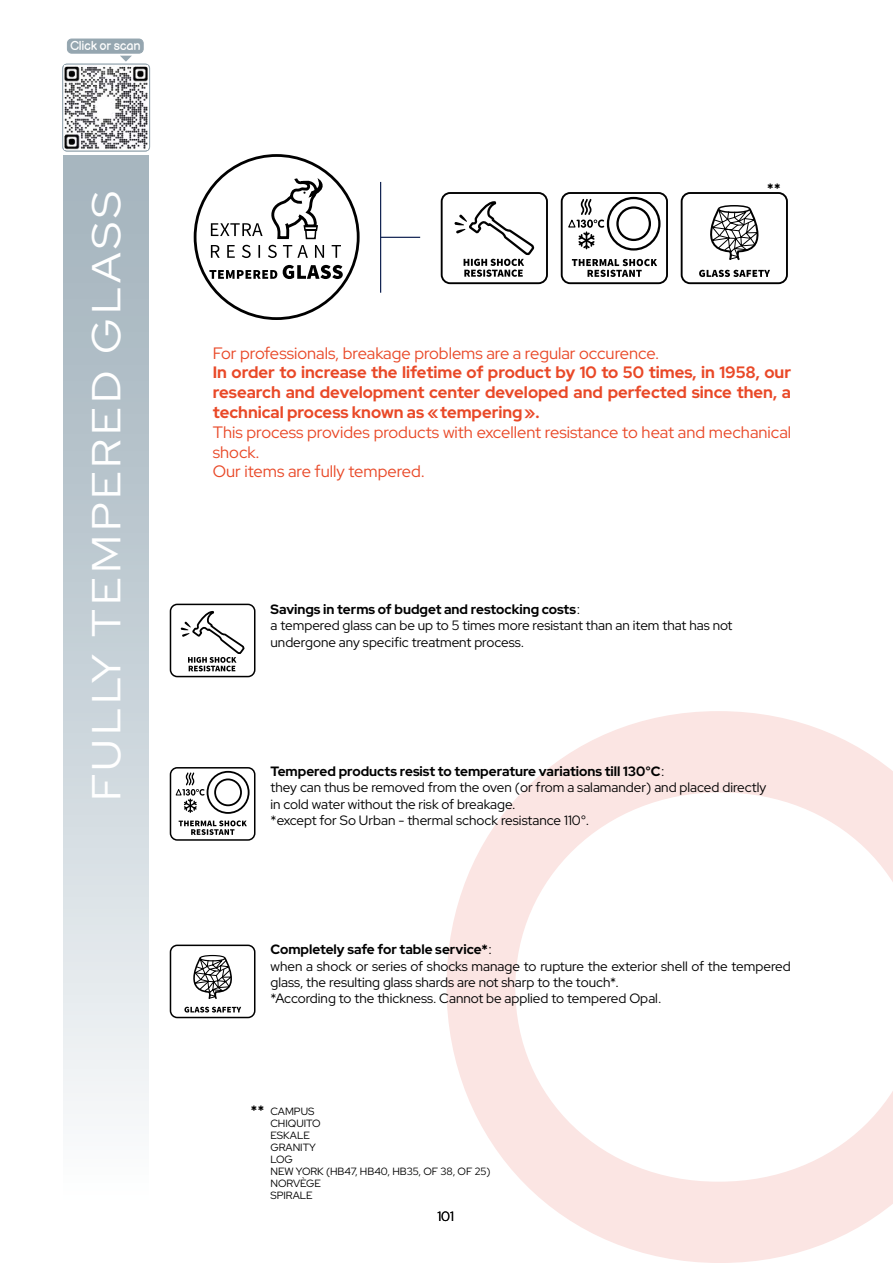
<style>
.page{position:relative;width:893px;height:1263px;background:#fff}
.page>*{position:absolute;margin:0;border:0;box-sizing:border-box;transform-origin:0 0}
.t1{font:40.5px "Red Hat Display";letter-spacing:.085em;color:#fff;scale:1.11 1}
.t2{font:700 16.5px/19.8px "Red Hat Display";color:#e94928;text-align:justify}
.t3{font:16.5px/19.8px "Red Hat Display";color:#e94928}
.t4{font:13.5px/16.2px "Red Hat Display";color:#000}
.t5{font:700 13.5px "Red Hat Display";color:#000}
.t6{font:12.75px "Balsamiq Sans";letter-spacing:-.02em;color:#fff}
.t7{font:10.5px/12px "Red Hat Display";color:#000}
.s1{font-weight:700}
.s2{font-weight:700;font-size:13.5px}
</style>
<div class="page">
<div style="left:64px;top:156px;width:85px;height:1043px;background:linear-gradient(to bottom,#9eafb9,#f8fafb)"></div>
<svg style="left:446px;top:711px;width:447px;height:552px"></svg>
<div style="left:170px;top:944px;width:85px;height:74px;border:2px solid #000;border-radius:7px"></div>
<div style="left:199px;top:955px;width:27px;height:6px;border:1px solid #000;border-radius:50%"></div>
<svg style="left:193px;top:957px;width:39px;height:42px"></svg>
<svg style="left:184px;top:1007px;width:57px;height:5px"></svg>
<div style="left:170px;top:604px;width:85px;height:73px;border:2px solid #000;border-radius:7px"></div>
<svg style="left:181px;top:611px;width:64px;height:60px"></svg>
<div style="left:170px;top:767px;width:85px;height:74px;border:2px solid #000;border-radius:7px"></div>
<svg style="left:175px;top:772px;width:29px;height:41px"></svg>
<div style="left:214px;top:778px;width:28px;height:28px;border:2px solid #000;border-radius:50%"></div>
<div style="left:207px;top:771px;width:43px;height:43px;border:2px solid #000;border-radius:50%"></div>
<svg style="left:179px;top:820px;width:68px;height:15px"></svg>
<div style="left:194px;top:154px;width:166px;height:166px;border:3px solid #000;border-radius:50%"></div>
<svg style="left:209px;top:265px;width:134px;height:14px"></svg>
<svg style="left:211px;top:176px;width:130px;height:82px"></svg>
<hr style="left:380px;top:182px;width:1px;height:111px;background:#0e2050">
<hr style="left:381px;top:237px;width:39px;height:1px;background:#0e2050">
<div style="left:681px;top:192px;width:107px;height:92px;border:2px solid #000;border-radius:9px"></div>
<div style="left:718px;top:205px;width:31px;height:7px;background:#525252;border-radius:50%"></div>
<div style="left:718px;top:205px;width:32px;height:8px;border:1px solid #000;border-radius:50%"></div>
<svg style="left:710px;top:207px;width:49px;height:54px"></svg>
<svg style="left:699px;top:270px;width:71px;height:7px"></svg>
<div style="left:441px;top:192px;width:107px;height:92px;border:2px solid #000;border-radius:9px"></div>
<svg style="left:454px;top:201px;width:81px;height:76px"></svg>
<div style="left:561px;top:192px;width:107px;height:92px;border:2px solid #000;border-radius:9px"></div>
<svg style="left:568px;top:198px;width:36px;height:52px"></svg>
<div style="left:616px;top:206px;width:35px;height:35px;border:2px solid #000;border-radius:50%"></div>
<div style="left:607px;top:197px;width:53px;height:54px;border:2px solid #000;border-radius:50%"></div>
<svg style="left:572px;top:259px;width:85px;height:18px"></svg>
<div style="left:62px;top:64px;width:88px;height:87px;border:1px solid #95a6b0;border-radius:4px"></div>
<img style="left:64px;top:66px;width:84px;height:83px">
<div style="left:67px;top:39px;width:76px;height:14px;background:#95a6b0;border-radius:4px"></div>
<div style="left:67px;top:39px;width:77px;height:15px;border:1px solid #95a6b0;border-radius:4px"></div>
<svg style="left:120px;top:56px;width:12px;height:6px"></svg>
<p class="t6" style="left:70px;top:36px;width:72px">Click or scan</p>
<h1 class="t1" style="left:80px;top:801px;width:551px;rotate:-90deg">FULLY TEMPERED GLASS</h1>
<p class="t5" style="left:767px;top:179px;width:15px">* *</p>
<p class="t3" style="left:213px;top:342px;width:448px">For professionals, breakage problems are a regular occurence.</p>
<p class="t2" style="left:213px;top:362px;width:580px">In order to increase the lifetime of product by 10 to 50 times, in 1958, our research and development center developed and perfected since then, a technical process known as «tempering».</p>
<p class="t3" style="left:213px;top:422px;width:580px">This process provides products with excellent resistance to heat and mechanical shock.<br>Our items are fully tempered.</p>
<p class="t4" style="left:271px;top:601px;width:464px"><span class="s1">Savings in terms of budget and restocking costs</span>:<br>a tempered glass can be up to 5 times more resistant than an item that has not undergone any specific treatment process.</p>
<p class="t4" style="left:271px;top:763px;width:497px"><span class="s1">Tempered products resist to temperature variations till 130°C</span>:<br>they can thus be removed from the oven (or from a salamander) and placed directly in cold water without the risk of breakage.<br>*except for So Urban - thermal schock resistance 110°.</p>
<p class="t4" style="left:271px;top:941px;width:522px"><span class="s1">Completely safe for table service*</span>:<br>when a shock or series of shocks manage to rupture the exterior shell of the tempered glass, the resulting glass shards are not sharp to the touch*.<br>*According to the thickness. Cannot be applied to tempered Opal.</p>
<p class="t7" style="left:270px;top:1105px;width:222px;text-indent:-20px"><span class="s2">* *</span> CAMPUS<br>CHIQUITO<br>ESKALE<br>GRANITY<br>LOG<br>NEW YORK (HB47, HB40, HB35, OF 38, OF 25)<br>NORVÈGE<br>SPIRALE</p>
<p class="t4" style="left:437px;top:1208px;width:18px">101</p>
</div>
